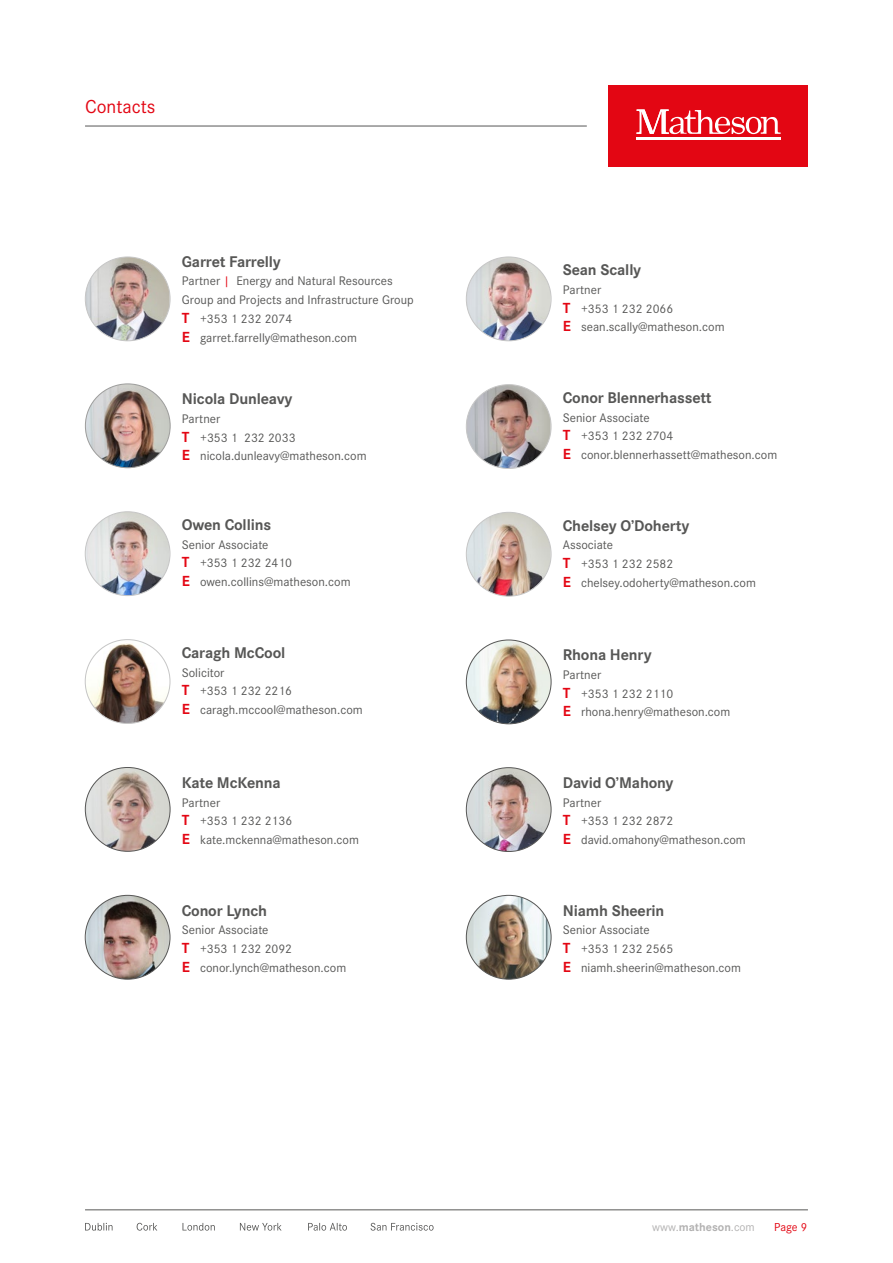
<style>
.page{position:relative;width:893px;height:1263px;background:#fff}
.page>*{position:absolute;margin:0;border:0;box-sizing:border-box;transform-origin:0 0}
.Body_1{font:19.5px "Corporate S";color:#e30613}
.X_Partner_Name{font:700 16.05px "Corporate S Pro";letter-spacing:-.01em;color:#575756}
.X_Phone_no__Mobile{font:12.9px/18.8px "Corporate S Pro";color:#575756}
.t1{font:12px "Corporate S Pro";color:#b3b2b2}
.t2{font:12px "Corporate S Pro";color:#e30613}
.s1{color:#e30613}
.s2{font-weight:700;font-size:15.15px;color:#e30613}
.s3{font-weight:700}
</style>
<div class="page">
<div style="left:608px;top:85px;width:200px;height:82px;background:#e30613"></div>
<hr style="left:636px;top:138px;width:145px;height:2px;background:#fff">
<svg style="left:636px;top:109px;width:145px;height:25px"></svg>
<hr style="left:85px;top:126px;width:502px;height:1px;background:#575756">
<hr style="left:85px;top:1209px;width:723px;height:1px;background:#575756">
<svg style="left:85px;top:1223px;width:349px;height:7px"></svg>
<img style="left:86px;top:257px;width:84px;height:84px">
<img style="left:466px;top:257px;width:85px;height:84px">
<img style="left:466px;top:385px;width:85px;height:83px">
<img style="left:85px;top:512px;width:85px;height:84px">
<img style="left:85px;top:640px;width:85px;height:83px">
<img style="left:466px;top:512px;width:85px;height:84px">
<img style="left:85px;top:384px;width:85px;height:84px">
<img style="left:466px;top:640px;width:85px;height:84px">
<img style="left:85px;top:767px;width:85px;height:84px">
<img style="left:466px;top:895px;width:85px;height:84px">
<img style="left:466px;top:768px;width:85px;height:83px">
<img style="left:86px;top:895px;width:84px;height:84px">
<p class="Body_1" style="left:85px;top:96px;width:72px">Contacts</p>
<p class="X_Partner_Name" style="left:182px;top:249px;width:101px">Garret Farrelly</p>
<p class="X_Phone_no__Mobile" style="left:182px;top:271px;width:233px">Partner <span class="s1">|</span> Energy and Natural Resources<br>Group and Projects and Infrastructure Group</p>
<p class="X_Phone_no__Mobile" style="left:182px;top:308px;width:112px"><span class="s2">T</span> +353 1 232 2074</p>
<p class="X_Phone_no__Mobile" style="left:182px;top:327px;width:177px"><span class="s2">E</span> garret.farrelly@matheson.com</p>
<p class="X_Partner_Name" style="left:182px;top:386px;width:112px">Nicola Dunleavy</p>
<p class="X_Phone_no__Mobile" style="left:182px;top:408px;width:40px">Partner</p>
<p class="X_Phone_no__Mobile" style="left:182px;top:427px;width:115px"><span class="s2">T</span> +353 1 232 2033</p>
<p class="X_Phone_no__Mobile" style="left:182px;top:446px;width:186px"><span class="s2">E</span> nicola.dunleavy@matheson.com</p>
<p class="X_Partner_Name" style="left:182px;top:512px;width:91px">Owen Collins</p>
<p class="X_Phone_no__Mobile" style="left:182px;top:534px;width:88px">Senior Associate</p>
<p class="X_Phone_no__Mobile" style="left:182px;top:553px;width:112px"><span class="s2">T</span> +353 1 232 2410</p>
<p class="X_Phone_no__Mobile" style="left:182px;top:571px;width:170px"><span class="s2">E</span> owen.collins@matheson.com</p>
<p class="X_Partner_Name" style="left:182px;top:640px;width:105px">Caragh McCool</p>
<p class="X_Phone_no__Mobile" style="left:182px;top:662px;width:44px">Solicitor</p>
<p class="X_Phone_no__Mobile" style="left:182px;top:681px;width:112px"><span class="s2">T</span> +353 1 232 2216</p>
<p class="X_Phone_no__Mobile" style="left:182px;top:699px;width:183px"><span class="s2">E</span> caragh.mccool@matheson.com</p>
<p class="X_Partner_Name" style="left:182px;top:770px;width:100px">Kate McKenna</p>
<p class="X_Phone_no__Mobile" style="left:182px;top:792px;width:40px">Partner</p>
<p class="X_Phone_no__Mobile" style="left:182px;top:811px;width:112px"><span class="s2">T</span> +353 1 232 2136</p>
<p class="X_Phone_no__Mobile" style="left:182px;top:829px;width:179px"><span class="s2">E</span> kate.mckenna@matheson.com</p>
<p class="X_Partner_Name" style="left:182px;top:898px;width:87px">Conor Lynch</p>
<p class="X_Phone_no__Mobile" style="left:182px;top:920px;width:88px">Senior Associate</p>
<p class="X_Phone_no__Mobile" style="left:182px;top:938px;width:112px"><span class="s2">T</span> +353 1 232 2092</p>
<p class="X_Phone_no__Mobile" style="left:182px;top:957px;width:166px"><span class="s2">E</span> conor.lynch@matheson.com</p>
<p class="X_Partner_Name" style="left:563px;top:257px;width:80px">Sean Scally</p>
<p class="X_Phone_no__Mobile" style="left:563px;top:279px;width:40px">Partner</p>
<p class="X_Phone_no__Mobile" style="left:563px;top:298px;width:112px"><span class="s2">T</span> +353 1 232 2066</p>
<p class="X_Phone_no__Mobile" style="left:563px;top:317px;width:163px"><span class="s2">E</span> sean.scally@matheson.com</p>
<p class="X_Partner_Name" style="left:563px;top:385px;width:150px">Conor Blennerhassett</p>
<p class="X_Phone_no__Mobile" style="left:563px;top:407px;width:88px">Senior Associate</p>
<p class="X_Phone_no__Mobile" style="left:563px;top:426px;width:112px"><span class="s2">T</span> +353 1 232 2704</p>
<p class="X_Phone_no__Mobile" style="left:563px;top:444px;width:216px"><span class="s2">E</span> conor.blennerhassett@matheson.com</p>
<p class="X_Partner_Name" style="left:563px;top:512px;width:128px">Chelsey O’Doherty</p>
<p class="X_Phone_no__Mobile" style="left:563px;top:535px;width:52px">Associate</p>
<p class="X_Phone_no__Mobile" style="left:563px;top:553px;width:112px"><span class="s2">T</span> +353 1 232 2582</p>
<p class="X_Phone_no__Mobile" style="left:563px;top:572px;width:195px"><span class="s2">E</span> chelsey.odoherty@matheson.com</p>
<p class="X_Partner_Name" style="left:563px;top:642px;width:90px">Rhona Henry</p>
<p class="X_Phone_no__Mobile" style="left:563px;top:664px;width:40px">Partner</p>
<p class="X_Phone_no__Mobile" style="left:563px;top:683px;width:112px"><span class="s2">T</span> +353 1 232 2110</p>
<p class="X_Phone_no__Mobile" style="left:563px;top:702px;width:169px"><span class="s2">E</span> rhona.henry@matheson.com</p>
<p class="X_Partner_Name" style="left:563px;top:770px;width:112px">David O’Mahony</p>
<p class="X_Phone_no__Mobile" style="left:563px;top:792px;width:40px">Partner</p>
<p class="X_Phone_no__Mobile" style="left:563px;top:811px;width:112px"><span class="s2">T</span> +353 1 232 2872</p>
<p class="X_Phone_no__Mobile" style="left:563px;top:829px;width:185px"><span class="s2">E</span> david.omahony@matheson.com</p>
<p class="X_Partner_Name" style="left:563px;top:898px;width:103px">Niamh Sheerin</p>
<p class="X_Phone_no__Mobile" style="left:563px;top:920px;width:88px">Senior Associate</p>
<p class="X_Phone_no__Mobile" style="left:563px;top:938px;width:112px"><span class="s2">T</span> +353 1 232 2565</p>
<p class="X_Phone_no__Mobile" style="left:563px;top:957px;width:180px"><span class="s2">E</span> niamh.sheerin@matheson.com</p>
<p class="t1" style="left:652px;top:1218px;width:104px">www.<span class="s3">matheson</span>.com</p>
<p class="t2" style="left:774px;top:1218px;width:34px">Page 9</p>
</div>
